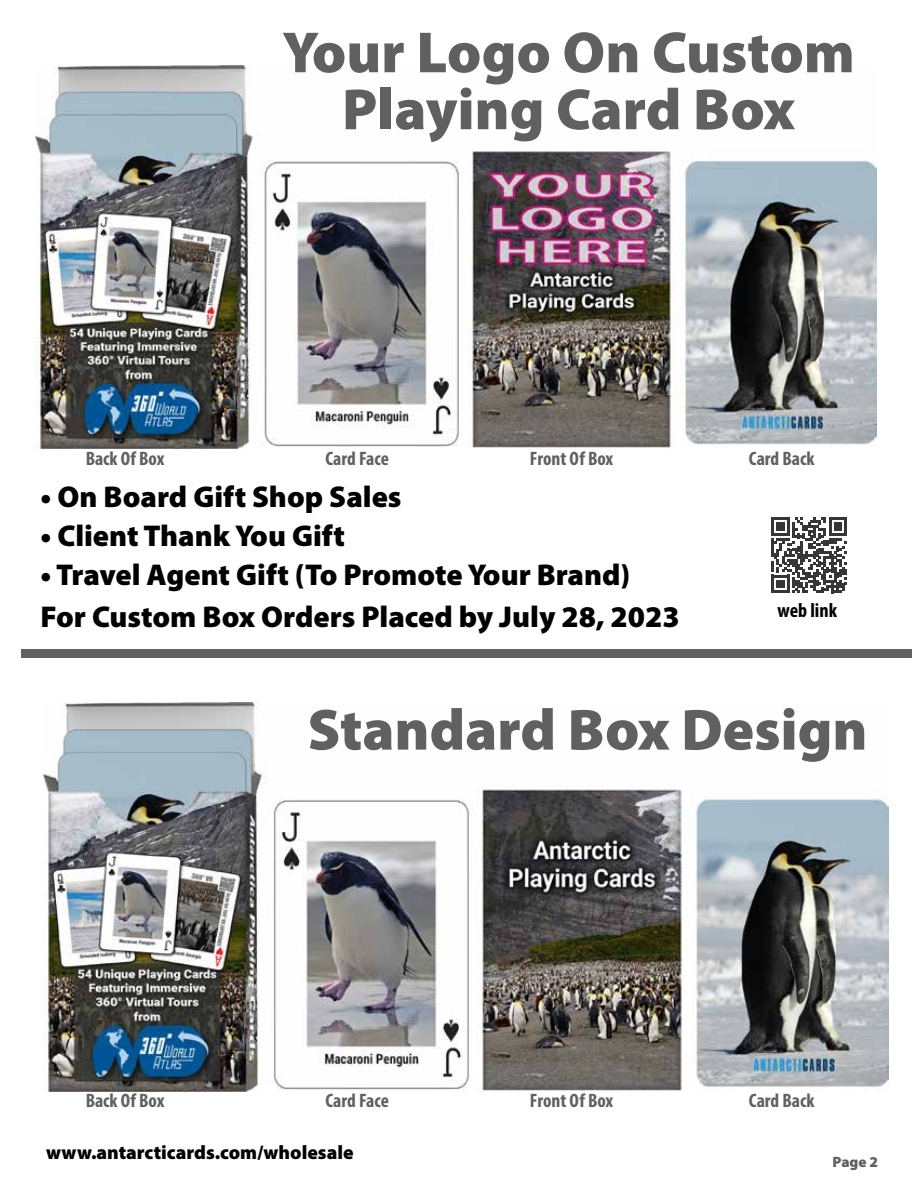
<style>
.page{position:relative;width:918px;height:1188px;background:#fff}
.page>*{position:absolute;margin:0;border:0;box-sizing:border-box;transform-origin:0 0}
.t1{font:900 58.5px/57px "Myriad Pro";color:#606060;text-align:center}
.t2{font:900 30.15px/41.8px "Myriad Pro";color:#000}
.t3{font:700 condensed 20.25px "Myriad Pro";color:#000}
.t4{font:700 condensed 19.5px "Myriad Pro";color:#606060}
.t5{font:900 19.5px "Myriad Pro";color:#000}
.t6{font:900 15px "Myriad Pro";color:#606060}
</style>
<div class="page">
<img style="left:35px;top:65px;width:841px;height:384px">
<div style="left:21px;top:649px;width:891px;height:8px;background:#606060"></div>
<img style="left:44px;top:703px;width:845px;height:389px">
<svg style="left:771px;top:517px;width:76px;height:76px"></svg>
<h1 class="t1" style="left:282px;top:22px;width:574px">Your Logo On Custom<br>Playing Card Box</h1>
<p class="t4" style="left:86px;top:446px;width:80px">Back Of Box</p>
<p class="t4" style="left:326px;top:446px;width:65px">Card Face</p>
<p class="t4" style="left:530px;top:446px;width:85px">Front Of Box</p>
<p class="t4" style="left:749px;top:446px;width:67px">Card Back</p>
<p class="t2" style="left:40px;top:474px;width:363px">• On Board Gift Shop Sales</p>
<p class="t2" style="left:40px;top:513px;width:306px">• Client Thank You Gift</p>
<p class="t2" style="left:40px;top:552px;width:641px">• Travel Agent Gift (To Promote Your Brand)<br>For Custom Box Orders Placed by July 28, 2023</p>
<p class="t3" style="left:778px;top:598px;width:61px">web link</p>
<h1 class="t1" style="left:308px;top:699px;width:561px">Standard Box Design</h1>
<p class="t4" style="left:86px;top:1089px;width:80px">Back Of Box</p>
<p class="t4" style="left:326px;top:1089px;width:65px">Card Face</p>
<p class="t4" style="left:530px;top:1089px;width:85px">Front Of Box</p>
<p class="t4" style="left:749px;top:1089px;width:67px">Card Back</p>
<p class="t5" style="left:46px;top:1139px;width:309px">www.antarcticards.com/wholesale</p>
<p class="t6" style="left:833px;top:1152px;width:47px">Page 2</p>
</div>
